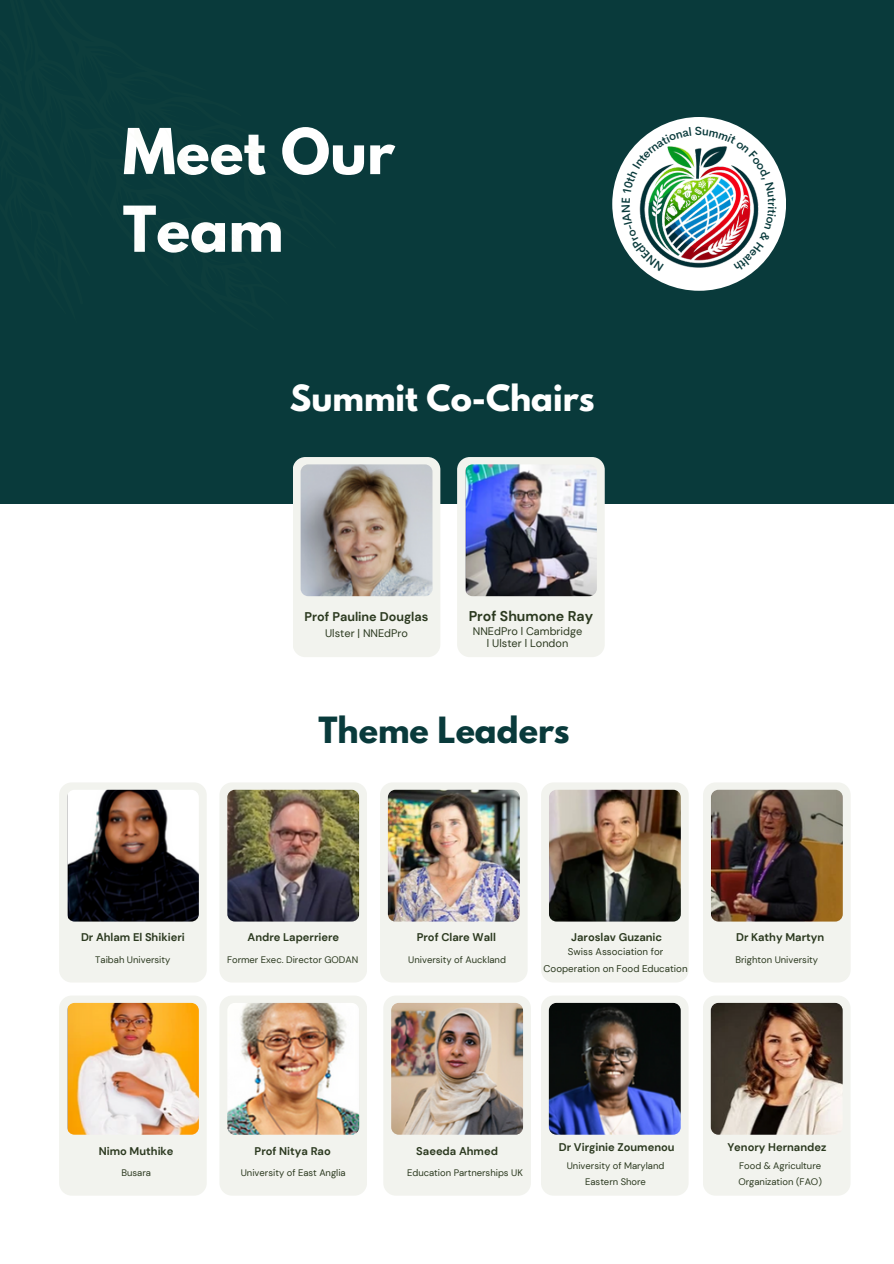
<style>
.page{position:relative;width:894px;height:1264px;background:#fff}
.page>*{position:absolute;margin:0;border:0;box-sizing:border-box;transform-origin:0 0}
.t1{font:700 55.95px/77.7px "League Spartan";color:#fff}
.t2{font:700 31.95px "League Spartan";color:#fff}
.t3{font:700 31.95px "League Spartan";color:#093a3b}
.t4{font:700 14.1px "DM Sans";color:#2b391f}
.t5{font:700 12.6px "DM Sans";color:#2b391f}
.t6{font:500 11.7px "Cerebri Sans";color:#093a3b}
.t7{font:700 11.1px "DM Sans";color:#2b391f}
.t8{font:10.95px/11.9px "DM Sans";color:#2b391f;text-align:center}
.t9{font:9.75px/16.2px "DM Sans";color:#2b391f;text-align:center}
.t10{font:9.45px/15.8px "DM Sans";color:#2b391f;text-align:center}
</style>
<div class="page">
<div style="left:0;top:0;width:893px;height:503px;background:#093a3b"></div>
<div style="left:59px;top:782px;width:148px;height:200px;background:#f2f3ee;border-radius:13px"></div>
<div style="left:219px;top:782px;width:148px;height:200px;background:#f2f3ee;border-radius:13px"></div>
<div style="left:380px;top:782px;width:147px;height:200px;background:#f2f3ee;border-radius:13px"></div>
<img style="left:67px;top:789px;width:132px;height:132px;border-radius:8px">
<img style="left:227px;top:789px;width:132px;height:132px;border-radius:8px">
<img style="left:388px;top:789px;width:131px;height:132px;border-radius:8px">
<div style="left:541px;top:782px;width:147px;height:200px;background:#f2f3ee;border-radius:13px"></div>
<div style="left:541px;top:995px;width:147px;height:200px;background:#f2f3ee;border-radius:13px"></div>
<img style="left:549px;top:789px;width:131px;height:132px;border-radius:8px">
<img style="left:548px;top:1002px;width:132px;height:132px;border-radius:8px">
<div style="left:702px;top:782px;width:148px;height:200px;background:#f2f3ee;border-radius:13px"></div>
<div style="left:702px;top:995px;width:148px;height:200px;background:#f2f3ee;border-radius:13px"></div>
<img style="left:710px;top:789px;width:132px;height:132px;border-radius:8px">
<img style="left:710px;top:1002px;width:132px;height:132px;border-radius:8px">
<div style="left:292px;top:457px;width:148px;height:200px;background:#f2f3ee;border-radius:13px"></div>
<img style="left:300px;top:464px;width:132px;height:132px;border-radius:8px">
<div style="left:457px;top:457px;width:147px;height:200px;background:#f2f3ee;border-radius:13px"></div>
<img style="left:465px;top:464px;width:131px;height:132px;border-radius:8px">
<div style="left:219px;top:995px;width:148px;height:200px;background:#f2f3ee;border-radius:13px"></div>
<img style="left:227px;top:1002px;width:132px;height:132px;border-radius:8px">
<div style="left:383px;top:995px;width:147px;height:200px;background:#f2f3ee;border-radius:13px"></div>
<img style="left:391px;top:1002px;width:132px;height:132px;border-radius:8px">
<div style="left:59px;top:995px;width:148px;height:200px;background:#f2f3ee;border-radius:13px"></div>
<img style="left:67px;top:1002px;width:132px;height:132px;border-radius:8px">
<div style="left:612px;top:117px;width:173px;height:174px;background:#fff;border-radius:50%"></div>
<img style="left:644px;top:148px;width:109px;height:135px">
<img style="left:621px;top:127px;width:70px;height:144px">
<img style="left:702px;top:129px;width:74px;height:143px">
<h3 class="t1" style="left:123px;top:120px;width:273px">Meet Our<br>Team</h3>
<p class="t2" style="left:290px;top:382px;width:306px">Summit Co-Chairs</p>
<p class="t6" style="left:694px;top:124px;width:9px">S</p>
<h5 class="t5" style="left:304px;top:608px;width:125px">Prof Pauline Douglas</h5>
<p class="t8" style="left:325px;top:627px;width:84px">Ulster | NNEdPro</p>
<p class="t4" style="left:468px;top:607px;width:126px">Prof Shumone Ray</p>
<h5 class="t8" style="left:472px;top:625px;width:111px">NNEdPro l Cambridge l Ulster l London</h5>
<p class="t3" style="left:318px;top:714px;width:253px">Theme Leaders</p>
<h5 class="t7" style="left:81px;top:930px;width:105px">Dr Ahlam El Shikieri</h5>
<p class="t7" style="left:247px;top:930px;width:93px">Andre Laperriere</p>
<p class="t7" style="left:416px;top:930px;width:81px">Prof Clare Wall</p>
<p class="t7" style="left:571px;top:930px;width:92px">Jaroslav Guzanic</p>
<p class="t7" style="left:735px;top:930px;width:90px">Dr Kathy Martyn</p>
<p class="t10" style="left:95px;top:951px;width:77px">Taibah University</p>
<h2 class="t10" style="left:227px;top:951px;width:133px">Former Exec. Director GODAN</h2>
<p class="t10" style="left:408px;top:951px;width:99px">University of Auckland</p>
<p class="t9" style="left:543px;top:943px;width:145px">Swiss Association for<br>Cooperation on Food Education</p>
<h5 class="t10" style="left:735px;top:951px;width:84px">Brighton University</h5>
<p class="t7" style="left:99px;top:1143px;width:76px">Nimo Muthike</p>
<h5 class="t10" style="left:121px;top:1164px;width:31px">Busara</h5>
<h5 class="t7" style="left:254px;top:1143px;width:78px">Prof Nitya Rao</h5>
<p class="t10" style="left:241px;top:1164px;width:106px">University of East Anglia</p>
<p class="t7" style="left:416px;top:1143px;width:83px">Saeeda Ahmed</p>
<h5 class="t10" style="left:407px;top:1164px;width:117px">Education Partnerships UK</h5>
<p class="t7" style="left:558px;top:1140px;width:117px">Dr Virginie Zoumenou</p>
<h5 class="t10" style="left:566px;top:1158px;width:99px">University of Maryland<br>Eastern Shore</h5>
<h5 class="t7" style="left:727px;top:1140px;width:100px">Yenory Hernandez</h5>
<p class="t10" style="left:738px;top:1158px;width:85px;text-align:left">Food &amp; Agriculture<br>Organization (FAO)</p>
</div>
